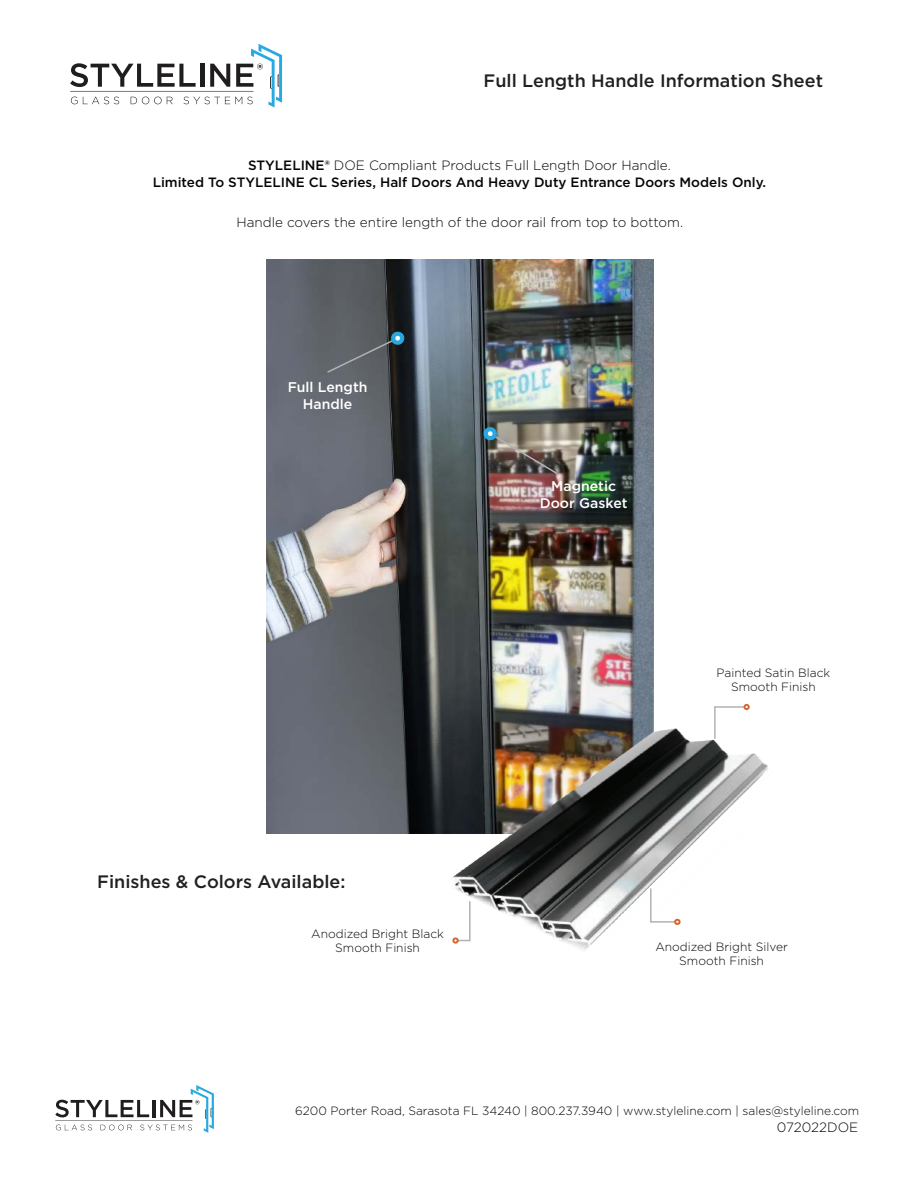
<style>
.page{position:relative;width:918px;height:1188px;background:#fff}
.page>*{position:absolute;margin:0;border:0;box-sizing:border-box;transform-origin:0 0}
.t1{font:500 18px "Gotham";color:#231f20}
.t2{font:500 14.1px/16.8px "Gotham";color:#fff;text-align:center}
.t3{font:500 13.5px/16.2px "Gotham";color:#050504;text-align:center}
.t4{font:300 13.5px "Gotham";color:#050504}
.t5{font:300 12px/14.4px "Gotham";color:#050504;text-align:center}
.s1{font-weight:300}
</style>
<div class="page">
<svg style="left:55px;top:1085px;width:159px;height:48px"></svg>
<svg style="left:70px;top:44px;width:212px;height:64px"></svg>
<img style="left:267px;top:259px;width:386px;height:574px">
<img style="left:443px;top:723px;width:326px;height:227px">
<svg style="left:452px;top:937px;width:7px;height:7px"></svg>
<svg style="left:454px;top:900px;width:17px;height:42px"></svg>
<svg style="left:713px;top:704px;width:37px;height:36px"></svg>
<div style="left:674px;top:919px;width:7px;height:6px;background:#d7662c;border-radius:50%"></div>
<svg style="left:649px;top:887px;width:30px;height:36px"></svg>
<svg style="left:326px;top:331px;width:79px;height:43px;background:#535b60"></svg>
<svg style="left:483px;top:426px;width:76px;height:50px;background:#76716a"></svg>
<h1 class="t1" style="left:484px;top:69px;width:341px">Full Length Handle Information Sheet</h1>
<p class="t3" style="left:153px;top:157px;width:615px">STYLELINE® <span class="s1">DOE Compliant Products Full Length Door Handle.<br></span>Limited To STYLELINE CL Series, Half Doors And Heavy Duty Entrance Doors Models Only.</p>
<p class="t4" style="left:237px;top:214px;width:448px">Handle covers the entire length of the door rail from top to bottom.</p>
<p class="t2" style="left:288px;top:378px;width:81px">Full Length<br>Handle</p>
<h1 class="t1" style="left:97px;top:870px;width:250px">Finishes &amp; Colors Available:</h1>
<p class="t5" style="left:311px;top:926px;width:134px">Anodized Bright Black<br>Smooth Finish</p>
<p class="t2" style="left:540px;top:478px;width:89px">Magnetic<br>Door Gasket</p>
<p class="t5" style="left:717px;top:665px;width:115px">Painted Satin Black<br>Smooth Finish</p>
<p class="t5" style="left:655px;top:939px;width:134px">Anodized Bright Silver<br>Smooth Finish</p>
<p class="t5" style="left:295px;top:1103px;width:566px">6200 Porter Road, Sarasota FL 34240 | 800.237.3940 | www.styleline.com | sales@styleline.com</p>
<p class="t4" style="left:777px;top:1118px;width:83px">072022DOE</p>
</div>
